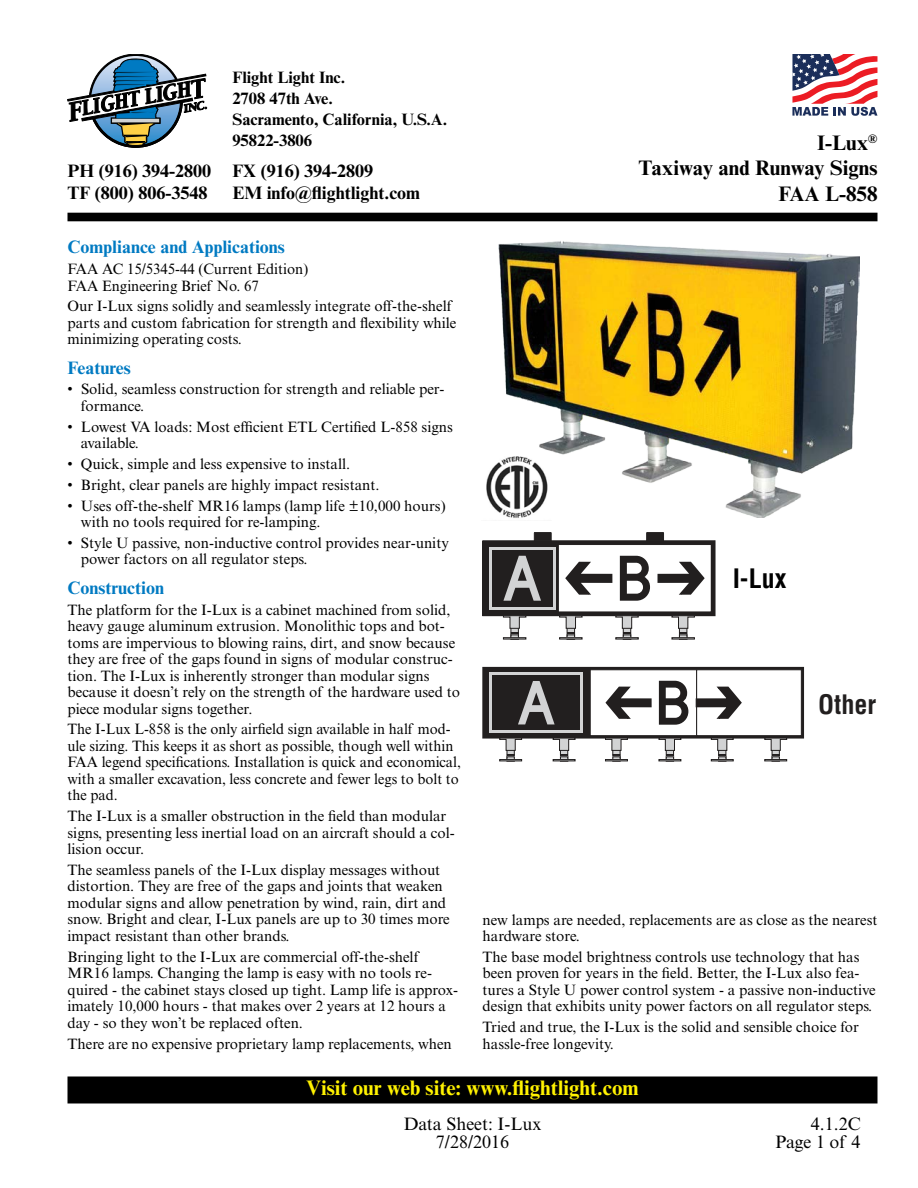
<style>
.page{position:relative;width:918px;height:1188px;background:#fff}
.page>*{position:absolute;margin:0;border:0;box-sizing:border-box;transform-origin:0 0}
.t1{font:700 condensed 26.1px "Helvetica";color:#000}
.t2{font:700 condensed 26.1px "Helvetica";color:#221f1f}
.t3{font:700 21px "Times New Roman MT Std";color:#fff200}
.t4{font:700 21px/25.5px "Times New Roman MT Std";color:#000;text-align:right}
.t5{font:700 18px/22.5px "Times New Roman MT Std";color:#000}
.t6{font:700 18px "Times New Roman MT Std";color:#007ac2}
.t7{font:18px/18px "Times New Roman MT Std";color:#000;text-align:right}
.t8{font:700 16.5px/21px "Times New Roman MT Std";color:#000}
.t9{font:15px/16.5px "Times New Roman MT Std";color:#000}
</style>
<div class="page">
<div style="left:68px;top:1077px;width:809px;height:26px;background:#000"></div>
<div style="left:68px;top:1076px;width:810px;height:27px;border:2px solid #000"></div>
<svg style="left:68px;top:54px;width:139px;height:94px"></svg>
<div style="left:68px;top:213px;width:810px;height:8px;background:#000"></div>
<svg style="left:792px;top:54px;width:85px;height:62px"></svg>
<div style="left:483px;top:541px;width:232px;height:75px;background:#221f1f"></div>
<div style="left:487px;top:545px;width:224px;height:67px;background:#fff"></div>
<div style="left:486px;top:544px;width:225px;height:68px;border:1px solid #221f1f"></div>
<div style="left:487px;top:545px;width:71px;height:67px;background:#d2d3d4"></div>
<div style="left:486px;top:544px;width:73px;height:69px;border:2px solid #221f1f"></div>
<div style="left:489px;top:547px;width:66px;height:62px;background:linear-gradient(to right,#d2d3d4,#d2d3d4)"></div>
<div style="left:492px;top:550px;width:60px;height:56px;background:#221f1f"></div>
<svg style="left:503px;top:556px;width:38px;height:45px"></svg>
<svg style="left:565px;top:561px;width:48px;height:34px"></svg>
<svg style="left:657px;top:561px;width:48px;height:34px"></svg>
<svg style="left:620px;top:556px;width:30px;height:45px"></svg>
<svg style="left:503px;top:616px;width:23px;height:23px"></svg>
<svg style="left:559px;top:616px;width:24px;height:23px"></svg>
<svg style="left:615px;top:616px;width:24px;height:23px"></svg>
<svg style="left:671px;top:616px;width:24px;height:23px"></svg>
<svg style="left:534px;top:532px;width:18px;height:9px"></svg>
<svg style="left:646px;top:532px;width:18px;height:9px"></svg>
<div style="left:483px;top:667px;width:321px;height:71px;border:1px solid #221f1f"></div>
<div style="left:590px;top:670px;width:107px;height:66px;background:#fff;border:1px solid #221f1f"></div>
<div style="left:696px;top:670px;width:106px;height:66px;background:#fff;border:1px solid #221f1f"></div>
<svg style="left:605px;top:686px;width:47px;height:33px"></svg>
<svg style="left:695px;top:686px;width:47px;height:34px"></svg>
<svg style="left:659px;top:681px;width:29px;height:44px"></svg>
<svg style="left:487px;top:672px;width:101px;height:62px"></svg>
<div style="left:484px;top:669px;width:107px;height:68px;border:2px solid #221f1f"></div>
<svg style="left:490px;top:673px;width:93px;height:60px"></svg>
<div style="left:493px;top:676px;width:87px;height:54px;background:#221f1f"></div>
<svg style="left:518px;top:681px;width:37px;height:43px"></svg>
<svg style="left:499px;top:737px;width:23px;height:24px"></svg>
<svg style="left:553px;top:737px;width:23px;height:24px"></svg>
<svg style="left:605px;top:737px;width:23px;height:24px"></svg>
<svg style="left:658px;top:737px;width:23px;height:24px"></svg>
<svg style="left:711px;top:737px;width:23px;height:24px"></svg>
<svg style="left:764px;top:737px;width:23px;height:24px"></svg>
<img style="left:499px;top:241px;width:361px;height:276px">
<img style="left:486px;top:455px;width:65px;height:63px">
<p class="t5" style="left:67px;top:159px;width:145px">PH (916) 394-2800<br>TF (800) 806-3548</p>
<p class="t8" style="left:232px;top:67px;width:216px">Flight Light Inc.<br>2708 47th Ave.<br>Sacramento, California, U.S.A.<br>95822-3806</p>
<p class="t5" style="left:232px;top:159px;width:189px">FX (916) 394-2809<br>EM info@flightlight.com</p>
<p class="t6" style="left:68px;top:236px;width:219px">Compliance and Applications</p>
<p class="t9" style="left:68px;top:261px;width:242px">FAA AC 15/5345-44 (Current Edition)<br>FAA Engineering Brief No. 67</p>
<p class="t9" style="left:68px;top:298px;width:390px">Our I-Lux signs solidly and seamlessly integrate off-the-shelf parts and custom fabrication for strength and flexibility while minimizing operating costs.</p>
<p class="t6" style="left:68px;top:356px;width:65px">Features</p>
<p class="t9" style="left:81px;top:381px;width:365px;text-indent:-13px">• Solid, seamless construction for strength and reliable per&shy;formance.</p>
<p class="t9" style="left:81px;top:418px;width:373px;text-indent:-14px">• Lowest VA loads: Most efficient ETL Certified L-858 signs available.</p>
<p class="t9" style="left:67px;top:456px;width:284px">• Quick, simple and less expensive to install.</p>
<p class="t9" style="left:67px;top:477px;width:314px">• Bright, clear panels are highly impact resistant.</p>
<p class="t9" style="left:81px;top:497px;width:366px;text-indent:-14px">• Uses off-the-shelf MR16 lamps (lamp life ±10,000 hours) with no tools required for re-lamping.</p>
<p class="t9" style="left:81px;top:535px;width:369px;text-indent:-14px">• Style U passive, non-inductive control provides near-unity power factors on all regulator steps.</p>
<p class="t6" style="left:68px;top:576px;width:98px">Construction</p>
<p class="t9" style="left:68px;top:601px;width:394px">The platform for the I-Lux is a cabinet machined from solid, heavy gauge aluminum extrusion. Monolithic tops and bot&shy;toms are impervious to blowing rains, dirt, and snow because they are free of the gaps found in signs of modular construc&shy;tion. The I-Lux is inherently stronger than modular signs because it doesn’t rely on the strength of the hardware used to piece modular signs together.</p>
<p class="t9" style="left:68px;top:721px;width:395px">The I-Lux L-858 is the only airfield sign available in half mod&shy;ule sizing. This keeps it as short as possible, though well within FAA legend specifications. Installation is quick and economical, with a smaller excavation, less concrete and fewer legs to bolt to the pad.</p>
<p class="t9" style="left:68px;top:808px;width:389px">The I-Lux is a smaller obstruction in the field than modular signs, presenting less inertial load on an aircraft should a col&shy;lision occur.</p>
<p class="t9" style="left:68px;top:862px;width:384px">The seamless panels of the I-Lux display messages without distortion. They are free of the gaps and joints that weaken modular signs and allow penetration by wind, rain, dirt and snow. Bright and clear, I-Lux panels are up to 30 times more impact resistant than other brands.</p>
<p class="t9" style="left:68px;top:948px;width:392px">Bringing light to the I-Lux are commercial off-the-shelf MR16 lamps. Changing the lamp is easy with no tools re&shy;quired - the cabinet stays closed up tight. Lamp life is approx&shy;imately 10,000 hours - that makes over 2 years at 12 hours a day - so they won’t be replaced often.</p>
<p class="t9" style="left:68px;top:1035px;width:386px">There are no expensive proprietary lamp replacements, when</p>
<h2 class="t4" style="left:638px;top:129px;width:241px">I-Lux<sup>®<br></sup>Taxiway and Runway Signs<br>FAA L-858</h2>
<h1 class="t1" style="left:733px;top:562px;width:55px">I-Lux</h1>
<h1 class="t2" style="left:818px;top:688px;width:60px">Other</h1>
<p class="t9" style="left:483px;top:911px;width:396px">new lamps are needed, replacements are as close as the nearest hardware store.</p>
<p class="t9" style="left:483px;top:949px;width:395px">The base model brightness controls use technology that has been proven for years in the field. Better, the I-Lux also fea&shy;tures a Style U power control system - a passive non-inductive design that exhibits unity power factors on all regulator steps.</p>
<p class="t9" style="left:483px;top:1019px;width:378px">Tried and true, the I-Lux is the solid and sensible choice for hassle-free longevity.</p>
<h2 class="t3" style="left:306px;top:1075px;width:334px">Visit our web site: www.flightlight.com</h2>
<p class="t7" style="left:404px;top:1114px;width:139px;text-align:center">Data Sheet: I-Lux<br>7/28/2016</p>
<p class="t7" style="left:775px;top:1114px;width:87px">4.1.2C<br>Page 1 of 4</p>
</div>
